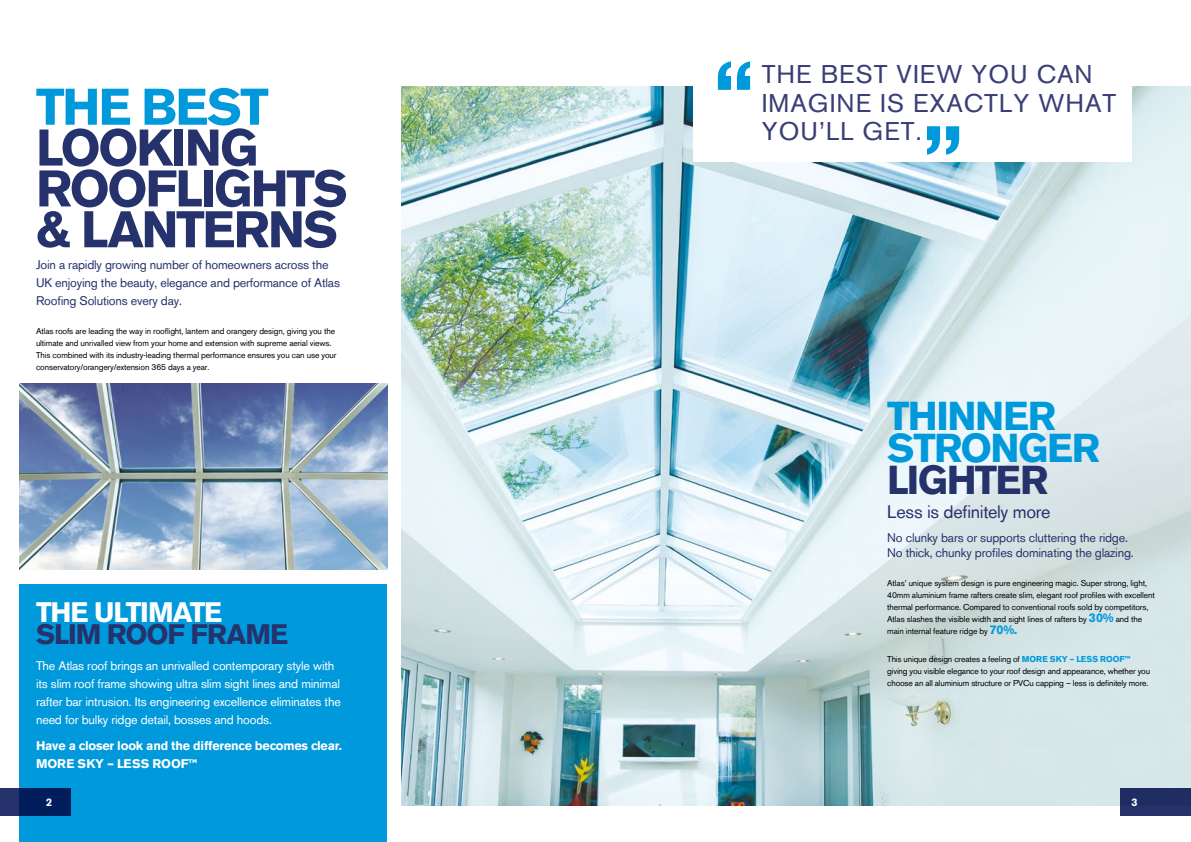
<style>
.page{position:relative;width:1191px;height:842px;background:#fff}
.page>*{position:absolute;margin:0;border:0;box-sizing:border-box;transform-origin:0 0}
.t1{font:700 51px/40.9px "Akzidenz Grotesk BE";letter-spacing:-.045em;color:#25326c}
.t2{font:700 51px "Akzidenz Grotesk BE";letter-spacing:-.04em;color:#0099db}
.t3{font:700 40px/32px "Akzidenz Grotesk BE";letter-spacing:-.035em;color:#0099db}
.t4{font:700 40px "Akzidenz Grotesk BE";letter-spacing:-.04em;color:#25326c}
.t5{font:700 28px "Akzidenz Grotesk BE";letter-spacing:-.035em;color:#25326c}
.t6{font:700 28px "Akzidenz Grotesk BE";letter-spacing:-.04em;color:#fff}
.t7{font:25.5px/28.4px "Akzidenz Grotesk BE";letter-spacing:.04em;color:#393e76}
.t8{font:18px "Akzidenz Grotesk BE";letter-spacing:-.015em;color:#25326c}
.t9{font:12.5px/18px "Akzidenz Grotesk BE";letter-spacing:-.015em;color:#25326c}
.t10{font:12.5px/18px "Akzidenz Grotesk BE";letter-spacing:-.015em;color:#fff}
.t11{font:700 12.5px/18px "Akzidenz Grotesk BE";letter-spacing:-.015em;color:#fff}
.t12{font:700 10.9px "Akzidenz Grotesk BE";color:#fff}
.t13{font:8.5px/12px "Akzidenz Grotesk BE";letter-spacing:-.015em;color:#000}
.s1{font-family:"Gotham";font-weight:900}
.s2{font-weight:700;font-size:12.5px;color:#0099db}
.s3{font-weight:700;color:#0099db}
.s4{font-family:"Gotham";font-weight:900;color:#0099db}
</style>
<div class="page">
<img style="left:401px;top:86px;width:790px;height:720px">
<img style="left:20px;top:383px;width:367px;height:187px">
<div style="left:20px;top:584px;width:367px;height:258px;background:#0099db"></div>
<div style="left:693px;top:36px;width:438px;height:126px;background:#fff"></div>
<svg style="left:718px;top:61px;width:32px;height:29px"></svg>
<svg style="left:927px;top:126px;width:32px;height:29px"></svg>
<div style="left:1120px;top:788px;width:71px;height:28px;background:#1f2d62"></div>
<svg style="left:0;top:788px;width:71px;height:28px;background:#092360"></svg>
<h1 class="t2" style="left:36px;top:77px;width:234px">THE BEST</h1>
<h1 class="t1" style="left:36px;top:128px;width:313px">LOOKING<br>ROOFLIGHTS &amp; LANTERNS</h1>
<h3 class="t9" style="left:36px;top:256px;width:305px">Join a rapidly growing number of homeowners across the<br>UK enjoying the beauty, elegance and performance of Atlas<br>Roofing Solutions every day.</h3>
<p class="t13" style="left:36px;top:325px;width:302px">Atlas roofs are leading the way in rooflight, lantern and orangery design, giving you the ultimate and unrivalled view from your home and extension with supreme aerial views.<br>This combined with its industry-leading thermal performance ensures you can use your conservatory/orangery/extension 365 days a year.</p>
<h3 class="t6" style="left:36px;top:596px;width:188px">THE ULTIMATE</h3>
<h3 class="t5" style="left:36px;top:618px;width:254px">SLIM ROOF FRAME</h3>
<h3 class="t10" style="left:36px;top:657px;width:306px">The Atlas roof brings an unrivalled contemporary style with its slim roof frame showing ultra slim sight lines and minimal rafter bar intrusion. Its engineering excellence eliminates the need for bulky ridge detail, bosses and hoods.</h3>
<h3 class="t11" style="left:36px;top:737px;width:307px">Have a closer look and the difference becomes clear.<br>MORE SKY – LESS ROOF<span class="s1">™</span></h3>
<h3 class="t7" style="left:761px;top:60px;width:356px">THE BEST VIEW YOU CAN<br>IMAGINE IS EXACTLY WHAT<br>YOU’LL GET.</h3>
<h2 class="t3" style="left:887px;top:401px;width:214px">THINNER<br>STRONGER</h2>
<h2 class="t4" style="left:887px;top:457px;width:163px">LIGHTER</h2>
<h3 class="t8" style="left:887px;top:501px;width:165px">Less is definitely more</h3>
<h3 class="t9" style="left:887px;top:531px;width:248px;line-height:15px">No clunky bars or supports cluttering the ridge.<br>No thick, chunky profiles dominating the glazing.</h3>
<p class="t13" style="left:887px;top:576px;width:269px">Atlas’ unique system design is pure engineering magic. Super strong, light, 40mm aluminium frame rafters create slim, elegant roof profiles with excellent thermal performance. Compared to conventional roofs sold by competitors, Atlas slashes the visible width and sight lines of rafters by <span class="s2">30%</span> and the main internal feature ridge by <span class="s2">70%.</span></p>
<p class="t13" style="left:887px;top:652px;width:264px">This unique design creates a feeling of <span class="s3">MORE SKY – LESS ROOF</span><span class="s4">™ </span>giving you visible elegance to your roof design and appearance, whether you choose an all aluminium structure or PVCu capping – less is definitely more.</p>
<p class="t12" style="left:46px;top:796px;width:8px">2</p>
<p class="t12" style="left:1131px;top:796px;width:8px">3</p>
</div>
